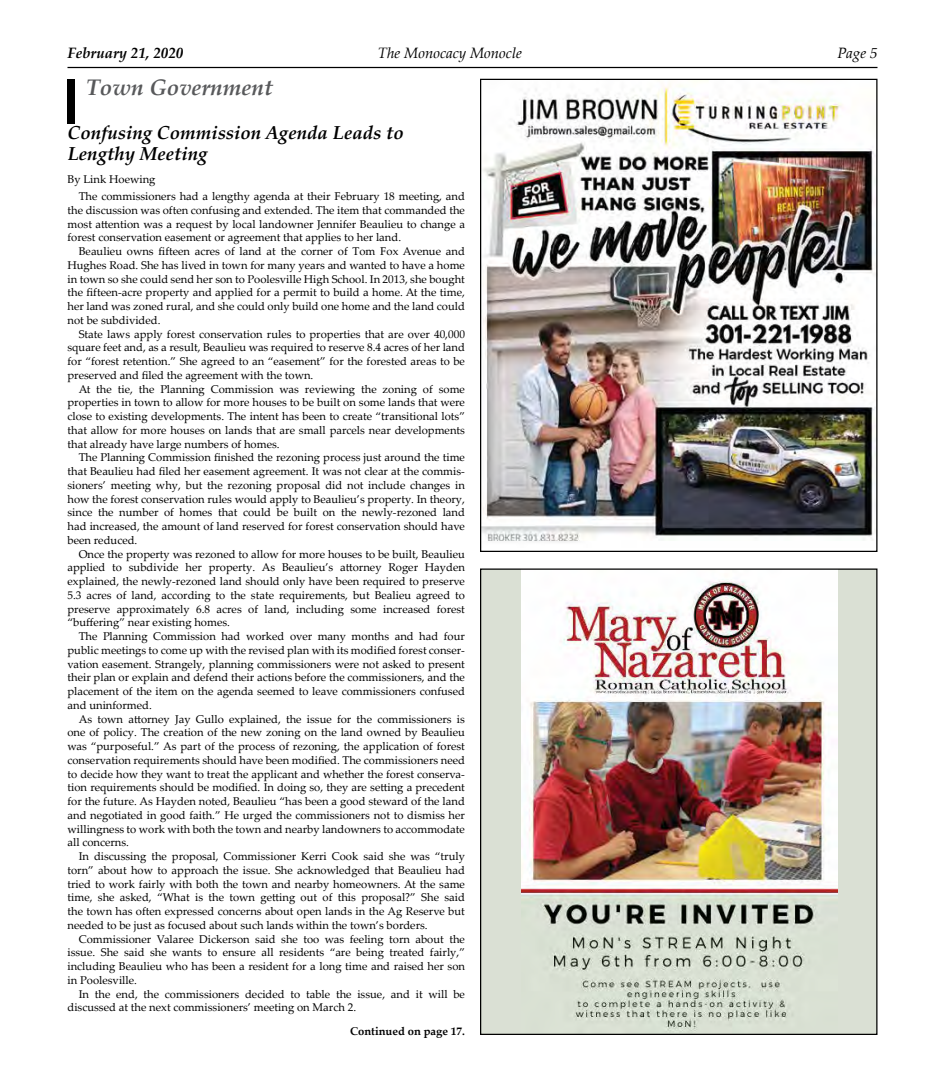
<style>
.page{position:relative;width:945px;height:1080px;background:#fff}
.page>*{position:absolute;margin:0;border:0;box-sizing:border-box;transform-origin:0 0}
.t1{font:italic 700 22.5px "Palatino Linotype";color:#58595b}
.t2{font:italic 700 18.75px/21.2px "Palatino Linotype";color:#000}
.t3{font:italic 15px "Palatino Linotype";color:#000}
.t4{font:italic 700 15px "Palatino Linotype";color:#000}
.t5{font:11.25px/13.8px "Palatino Linotype";color:#000;text-align:justify}
.t6{font:700 11.25px "Palatino Linotype";color:#000}
</style>
<div class="page">
<hr style="left:68px;top:67px;width:810px;height:1px;background:#000">
<div style="left:68px;top:79px;width:7px;height:45px;background:#000"></div>
<img style="left:482px;top:84px;width:394px;height:458px">
<div style="left:481px;top:569px;width:396px;height:465px;background:#dae0d4"></div>
<img style="left:521px;top:570px;width:317px;height:461px">
<h3 class="t4" style="left:68px;top:43px;width:117px">February 21, 2020</h3>
<h3 class="t3" style="left:378px;top:43px;width:146px">The Monocacy Monocle</h3>
<h3 class="t3" style="left:838px;top:43px;width:41px">Page 5</h3>
<h1 class="t1" style="left:86px;top:72px;width:188px">Town Government</h1>
<h2 class="t2" style="left:68px;top:121px;width:338px">Confusing Commission Agenda Leads to<br>Lengthy Meeting</h2>
<p class="t5" style="left:79px;top:170px;width:388px;line-height:17.5px;text-indent:-11px">By Link Hoewing<br>The commissioners had a lengthy agenda at their February 18 meeting, and</p>
<p class="t5" style="left:68px;top:203px;width:399px">the discussion was often confusing and extended. The item that commanded the most attention was a request by local landowner Jennifer Beaulieu to change a forest conservation easement or agreement that applies to her land.</p>
<p class="t5" style="left:68px;top:244px;width:399px;text-indent:11px">Beaulieu owns fifteen acres of land at the corner of Tom Fox Avenue and Hughes Road. She has lived in town for many years and wanted to have a home in town so she could send her son to Poolesville High School. In 2013, she bought the fifteen-acre property and applied for a permit to build a home. At the time, her land was zoned rural, and she could only build one home and the land could not be subdivided.</p>
<p class="t5" style="left:68px;top:327px;width:399px;text-indent:11px">State laws apply forest conservation rules to properties that are over 40,000 square feet and, as a result, Beaulieu was required to reserve 8.4 acres of her land for “forest retention.” She agreed to an “easement” for the forested areas to be preserved and filed the agreement with the town.</p>
<p class="t5" style="left:68px;top:382px;width:399px;text-indent:11px">At the tie, the Planning Commission was reviewing the zoning of some properties in town to allow for more houses to be built on some lands that were close to existing developments. The intent has been to create “transitional lots” that allow for more houses on lands that are small parcels near developments that already have large numbers of homes.</p>
<p class="t5" style="left:68px;top:450px;width:399px;text-indent:11px">The Planning Commission finished the rezoning process just around the time that Beaulieu had filed her easement agreement. It was not clear at the commis&shy;sioners’ meeting why, but the rezoning proposal did not include changes in how the forest conservation rules would apply to Beaulieu’s property. In theory, since the number of homes that could be built on the newly-rezoned land had increased, the amount of land reserved for forest conservation should have been reduced.</p>
<p class="t5" style="left:68px;top:547px;width:399px;text-indent:11px">Once the property was rezoned to allow for more houses to be built, Beaulieu applied to subdivide her property. As Beaulieu’s attorney Roger Hayden explained, the newly-rezoned land should only have been required to preserve 5.3 acres of land, according to the state requirements, but Bealieu agreed to preserve approximately 6.8 acres of land, including some increased forest “buffering” near existing homes.</p>
<p class="t5" style="left:68px;top:629px;width:399px;text-indent:11px">The Planning Commission had worked over many months and had four public meetings to come up with the revised plan with its modified forest conser&shy;vation easement. Strangely, planning commissioners were not asked to present their plan or explain and defend their actions before the commissioners, and the placement of the item on the agenda seemed to leave commissioners confused and uninformed.</p>
<p class="t5" style="left:68px;top:711px;width:399px;text-indent:11px">As town attorney Jay Gullo explained, the issue for the commissioners is one of policy. The creation of the new zoning on the land owned by Beaulieu was “purposeful.” As part of the process of rezoning, the application of forest conservation requirements should have been modified. The commissioners need to decide how they want to treat the applicant and whether the forest conserva&shy;tion requirements should be modified. In doing so, they are setting a precedent for the future. As Hayden noted, Beaulieu “has been a good steward of the land and negotiated in good faith.” He urged the commissioners not to dismiss her willingness to work with both the town and nearby landowners to accommodate all concerns.</p>
<p class="t5" style="left:68px;top:849px;width:399px;text-indent:11px">In discussing the proposal, Commissioner Kerri Cook said she was “truly torn” about how to approach the issue. She acknowledged that Beaulieu had tried to work fairly with both the town and nearby homeowners. At the same time, she asked, “What is the town getting out of this proposal?” She said the town has often expressed concerns about open lands in the Ag Reserve but needed to be just as focused about such lands within the town’s borders.</p>
<p class="t5" style="left:68px;top:931px;width:399px;text-indent:11px">Commissioner Valaree Dickerson said she too was feeling torn about the issue. She said she wants to ensure all residents “are being treated fairly,” including Beaulieu who has been a resident for a long time and raised her son in Poolesville.</p>
<p class="t5" style="left:68px;top:986px;width:399px;text-indent:11px">In the end, the commissioners decided to table the issue, and it will be discussed at the next commissioners’ meeting on March 2.</p>
<p class="t6" style="left:350px;top:1023px;width:116px">Continued on page 17.</p>
</div>
